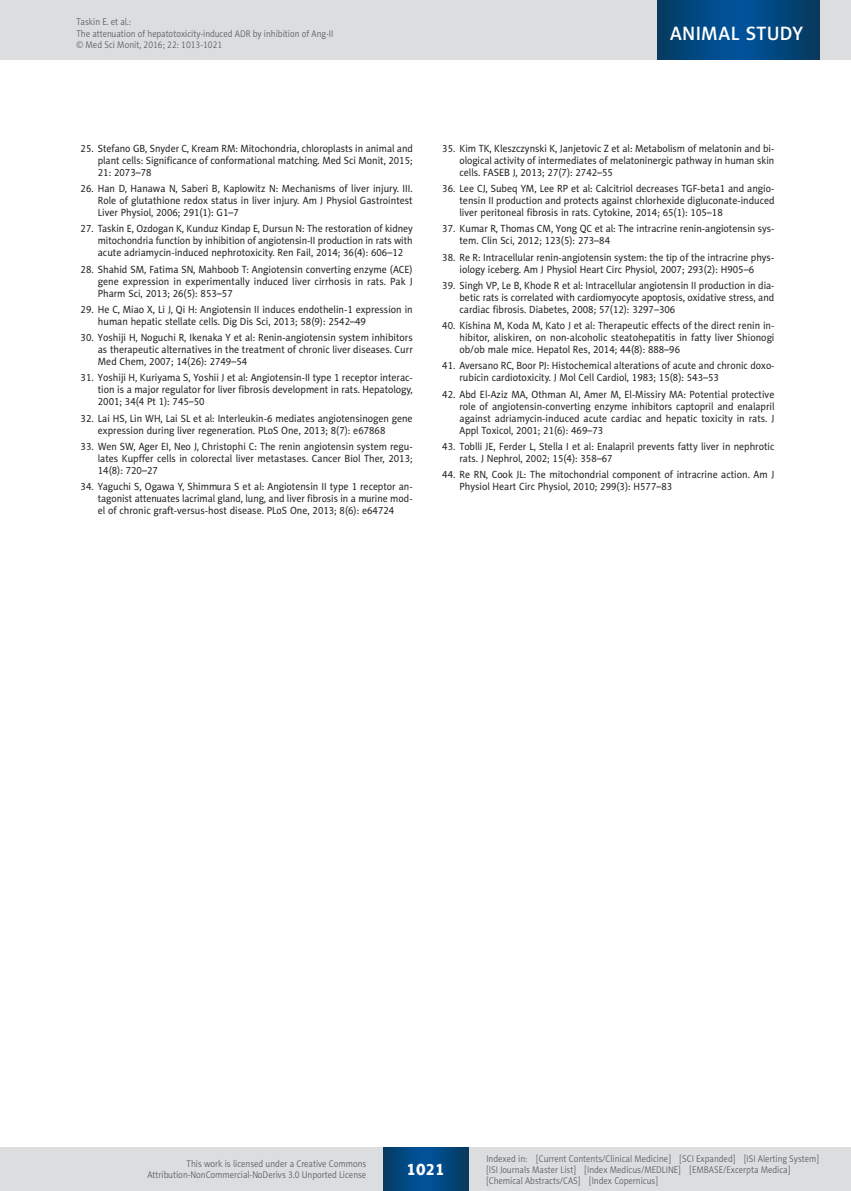
<style>
.page{position:relative;width:851px;height:1191px;background:#fff}
.page>*{position:absolute;margin:0;border:0;box-sizing:border-box;transform-origin:0 0}
.t1{font:19.5px "Naomi Sans EFN Medium";letter-spacing:.015em;color:#fff}
.t2{font:16.5px "Naomi Sans EFN Heavy";color:#fff}
.MSM_Referencje_punkt{font:10.5px/12px "Naomi Sans EFN";color:#231f20;text-align:justify;scale:.95 1}
.MSM_Referencje_punkt-2{font:10.5px/12px "Naomi Sans EFN";color:#231f20;text-align:justify;scale:.94 1}
.t3{font:9.75px/11.2px "Naomi Sans EFN Light";color:#57585a;scale:.9 1}
</style>
<div class="page">
<div style="left:0;top:1148px;width:850px;height:43px;background:#dcdddf"></div>
<svg style="left:383px;top:1147px;width:85px;height:43px;background:#02477e"></svg>
<div style="left:0;top:0;width:850px;height:60px;background:#dcdddf"></div>
<svg style="left:657px;top:0;width:162px;height:60px;background:#02477e"></svg>
<p class="t3" style="left:77px;top:16px;width:287px">Taskin E. et al.:<br>The attenuation of hepatotoxicity-induced ADR by inhibition of Ang-II © Med Sci Monit, 2016; 22: 1013-1021</p>
<h1 class="t1" style="left:670px;top:22px;width:134px">ANIMAL STUDY</h1>
<p class="MSM_Referencje_punkt-2" style="left:98px;top:142px;width:336px;text-indent:-17px">25. Stefano GB, Snyder C, Kream RM: Mitochondria, chloroplasts in animal and plant cells: Significance of conformational matching. Med Sci Monit, 2015; 21: 2073–78</p>
<p class="MSM_Referencje_punkt" style="left:98px;top:183px;width:333px;text-indent:-17px">26. Han D, Hanawa N, Saberi B, Kaplowitz N: Mechanisms of liver injury. III.<br>Role of glutathione redox status in liver injury. Am J Physiol Gastrointest Liver Physiol, 2006; 291(1): G1–7</p>
<p class="MSM_Referencje_punkt-2" style="left:98px;top:223px;width:336px;text-indent:-17px">27. Taskin E, Ozdogan K, Kunduz Kindap E, Dursun N: The restoration of kidney mitochondria function by inhibition of angiotensin-II production in rats with acute adriamycin-induced nephrotoxicity. Ren Fail, 2014; 36(4): 606–12</p>
<p class="MSM_Referencje_punkt" style="left:98px;top:263px;width:333px;text-indent:-17px">28. Shahid SM, Fatima SN, Mahboob T: Angiotensin converting enzyme (ACE) gene expression in experimentally induced liver cirrhosis in rats. Pak J Pharm Sci, 2013; 26(5): 853–57</p>
<p class="MSM_Referencje_punkt" style="left:98px;top:303px;width:333px;text-indent:-17px">29. He C, Miao X, Li J, Qi H: Angiotensin II induces endothelin-1 expression in human hepatic stellate cells. Dig Dis Sci, 2013; 58(9): 2542–49</p>
<p class="MSM_Referencje_punkt" style="left:98px;top:332px;width:333px;text-indent:-17px">30. Yoshiji H, Noguchi R, Ikenaka Y et al: Renin-angiotensin system inhibitors as therapeutic alternatives in the treatment of chronic liver diseases. Curr Med Chem, 2007; 14(26): 2749–54</p>
<p class="MSM_Referencje_punkt" style="left:98px;top:372px;width:333px;text-indent:-17px">31. Yoshiji H, Kuriyama S, Yoshii J et al: Angiotensin-II type 1 receptor interac&shy;tion is a major regulator for liver fibrosis development in rats. Hepatology, 2001; 34(4 Pt 1): 745–50</p>
<p class="MSM_Referencje_punkt" style="left:98px;top:412px;width:333px;text-indent:-17px">32. Lai HS, Lin WH, Lai SL et al: Interleukin-6 mediates angiotensinogen gene expression during liver regeneration. PLoS One, 2013; 8(7): e67868</p>
<p class="MSM_Referencje_punkt" style="left:98px;top:440px;width:333px;text-indent:-17px">33. Wen SW, Ager EI, Neo J, Christophi C: The renin angiotensin system regu&shy;lates Kupffer cells in colorectal liver metastases. Cancer Biol Ther, 2013; 14(8): 720–27</p>
<p class="MSM_Referencje_punkt" style="left:98px;top:481px;width:333px;text-indent:-17px">34. Yaguchi S, Ogawa Y, Shimmura S et al: Angiotensin II type 1 receptor an&shy;tagonist attenuates lacrimal gland, lung, and liver fibrosis in a murine mod&shy;el of chronic graft-versus-host disease. PLoS One, 2013; 8(6): e64724</p>
<p class="MSM_Referencje_punkt" style="left:459px;top:142px;width:333px;text-indent:-17px">35. Kim TK, Kleszczynski K, Janjetovic Z et al: Metabolism of melatonin and bi&shy;ological activity of intermediates of melatoninergic pathway in human skin cells. FASEB J, 2013; 27(7): 2742–55</p>
<p class="MSM_Referencje_punkt" style="left:459px;top:183px;width:333px;text-indent:-17px">36. Lee CJ, Subeq YM, Lee RP et al: Calcitriol decreases TGF-beta1 and angio&shy;tensin II production and protects against chlorhexide digluconate-induced liver peritoneal fibrosis in rats. Cytokine, 2014; 65(1): 105–18</p>
<p class="MSM_Referencje_punkt" style="left:459px;top:223px;width:333px;text-indent:-17px">37. Kumar R, Thomas CM, Yong QC et al: The intracrine renin-angiotensin sys&shy;tem. Clin Sci, 2012; 123(5): 273–84</p>
<p class="MSM_Referencje_punkt" style="left:442px;top:251px;width:351px;text-align:center">38. Re R: Intracellular renin-angiotensin system: the tip of the intracrine phys&shy;iology iceberg. Am J Physiol Heart Circ Physiol, 2007; 293(2): H905–6</p>
<p class="MSM_Referencje_punkt" style="left:459px;top:279px;width:333px;text-indent:-17px">39. Singh VP, Le B, Khode R et al: Intracellular angiotensin II production in dia&shy;betic rats is correlated with cardiomyocyte apoptosis, oxidative stress, and cardiac fibrosis. Diabetes, 2008; 57(12): 3297–306</p>
<p class="MSM_Referencje_punkt" style="left:459px;top:320px;width:333px;text-indent:-17px">40. Kishina M, Koda M, Kato J et al: Therapeutic effects of the direct renin in&shy;hibitor, aliskiren, on non-alcoholic steatohepatitis in fatty liver Shionogi ob/ob male mice. Hepatol Res, 2014; 44(8): 888–96</p>
<p class="MSM_Referencje_punkt-2" style="left:459px;top:360px;width:336px;text-indent:-17px">41. Aversano RC, Boor PJ: Histochemical alterations of acute and chronic doxo&shy;rubicin cardiotoxicity. J Mol Cell Cardiol, 1983; 15(8): 543–53</p>
<p class="MSM_Referencje_punkt" style="left:459px;top:388px;width:333px;text-indent:-17px">42. Abd El-Aziz MA, Othman AI, Amer M, El-Missiry MA: Potential protective role of angiotensin-converting enzyme inhibitors captopril and enalapril against adriamycin-induced acute cardiac and hepatic toxicity in rats. J Appl Toxicol, 2001; 21(6): 469–73</p>
<p class="MSM_Referencje_punkt" style="left:459px;top:440px;width:333px;text-indent:-17px">43. Toblli JE, Ferder L, Stella I et al: Enalapril prevents fatty liver in nephrotic rats. J Nephrol, 2002; 15(4): 358–67</p>
<p class="MSM_Referencje_punkt" style="left:459px;top:469px;width:333px;text-indent:-17px">44. Re RN, Cook JL: The mitochondrial component of intracrine action. Am J<br>Physiol Heart Circ Physiol, 2010; 299(3): H577–83</p>
<p class="t3" style="left:147px;top:1158px;width:245px;text-align:right">This work is licensed under a Creative Commons<br>Attribution-NonCommercial-NoDerivs 3.0 Unported License</p>
<h2 class="t2" style="left:406px;top:1159px;width:40px">1021</h2>
<p class="t3" style="left:486px;top:1152px;width:371px">Indexed in: [Current Contents/Clinical Medicine] [SCI Expanded] [ISI Alerting System] [ISI Journals Master List] [Index Medicus/MEDLINE] [EMBASE/Excerpta Medica] [Chemical Abstracts/CAS] [Index Copernicus]</p>
</div>
